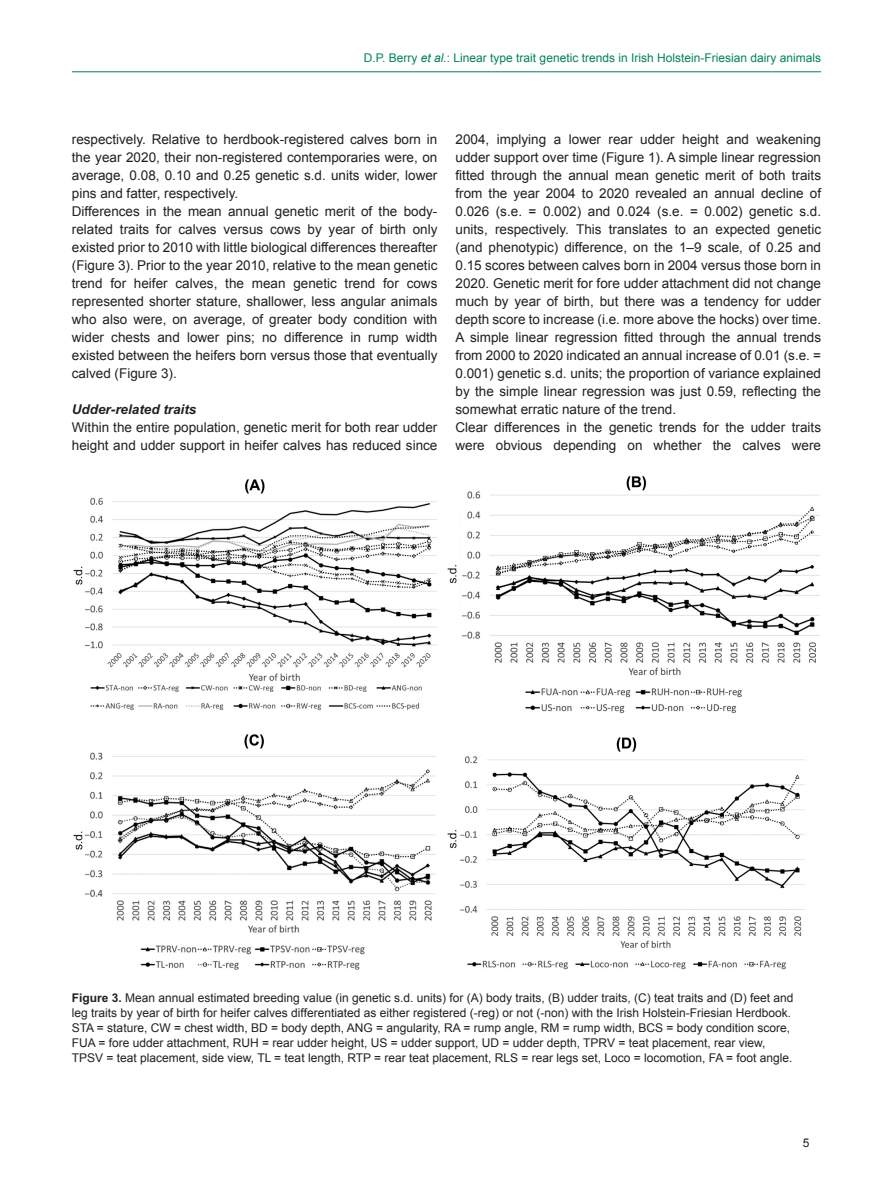
<style>
.page{position:relative;width:893px;height:1191px;background:#fff}
.page>*{position:absolute;margin:0;border:0;box-sizing:border-box;transform-origin:0 0}
.t1{font:13.5px/18px "Arial";color:#231f20}
.t2{font:italic 700 13.5px "Arial";color:#231f20}
.t3{font:12px/15px "Arial";color:#231f20}
.t4{font:12px "Arial";color:#008457}
.s1{font-style:italic}
.s2{font-weight:700}
</style>
<div class="page">
<hr style="left:72px;top:71px;width:749px;height:1px;background:#008457">
<img style="left:73px;top:476px;width:747px;height:493px">
<p class="t4" style="left:364px;top:50px;width:459px">D.P. Berry <span class="s1">et al.</span>: Linear type trait genetic trends in Irish Holstein-Friesian dairy animals</p>
<p class="t1" style="left:72px;top:130px;width:367px">respectively. Relative to herdbook-registered calves born in the year 2020, their non-registered contemporaries were, on average, 0.08, 0.10 and 0.25 genetic s.d. units wider, lower pins and fatter, respectively.<br>Differences in the mean annual genetic merit of the body&shy;related traits for calves versus cows by year of birth only existed prior to 2010 with little biological differences thereafter (Figure 3). Prior to the year 2010, relative to the mean genetic trend for heifer calves, the mean genetic trend for cows represented shorter stature, shallower, less angular animals who also were, on average, of greater body condition with wider chests and lower pins; no difference in rump width existed between the heifers born versus those that eventually calved (Figure 3).</p>
<p class="t2" style="left:72px;top:402px;width:126px">Udder-related traits</p>
<p class="t1" style="left:72px;top:418px;width:367px">Within the entire population, genetic merit for both rear udder height and udder support in heifer calves has reduced since</p>
<p class="t1" style="left:455px;top:130px;width:367px">2004, implying a lower rear udder height and weakening udder support over time (Figure 1). A simple linear regression fitted through the annual mean genetic merit of both traits from the year 2004 to 2020 revealed an annual decline of 0.026 (s.e. = 0.002) and 0.024 (s.e. = 0.002) genetic s.d. units, respectively. This translates to an expected genetic (and phenotypic) difference, on the 1–9 scale, of 0.25 and 0.15 scores between calves born in 2004 versus those born in 2020. Genetic merit for fore udder attachment did not change much by year of birth, but there was a tendency for udder depth score to increase (i.e. more above the hocks) over time.<br>A simple linear regression fitted through the annual trends from 2000 to 2020 indicated an annual increase of 0.01 (s.e. = 0.001) genetic s.d. units; the proportion of variance explained by the simple linear regression was just 0.59, reflecting the somewhat erratic nature of the trend.<br>Clear differences in the genetic trends for the udder traits were obvious depending on whether the calves were</p>
<p class="t3" style="left:72px;top:990px;width:723px"><span class="s2">Figure 3.</span> Mean annual estimated breeding value (in genetic s.d. units) for (A) body traits, (B) udder traits, (C) teat traits and (D) feet and leg traits by year of birth for heifer calves differentiated as either registered (-reg) or not (-non) with the Irish Holstein-Friesian Herdbook.<br>STA = stature, CW = chest width, BD = body depth, ANG = angularity, RA = rump angle, RM = rump width, BCS = body condition score, FUA = fore udder attachment, RUH = rear udder height, US = udder support, UD = udder depth, TPRV = teat placement, rear view, TPSV = teat placement, side view, TL = teat length, RTP = rear teat placement, RLS = rear legs set, Loco = locomotion, FA = foot angle.</p>
<p class="t3" style="left:803px;top:1135px;width:8px">5</p>
</div>
